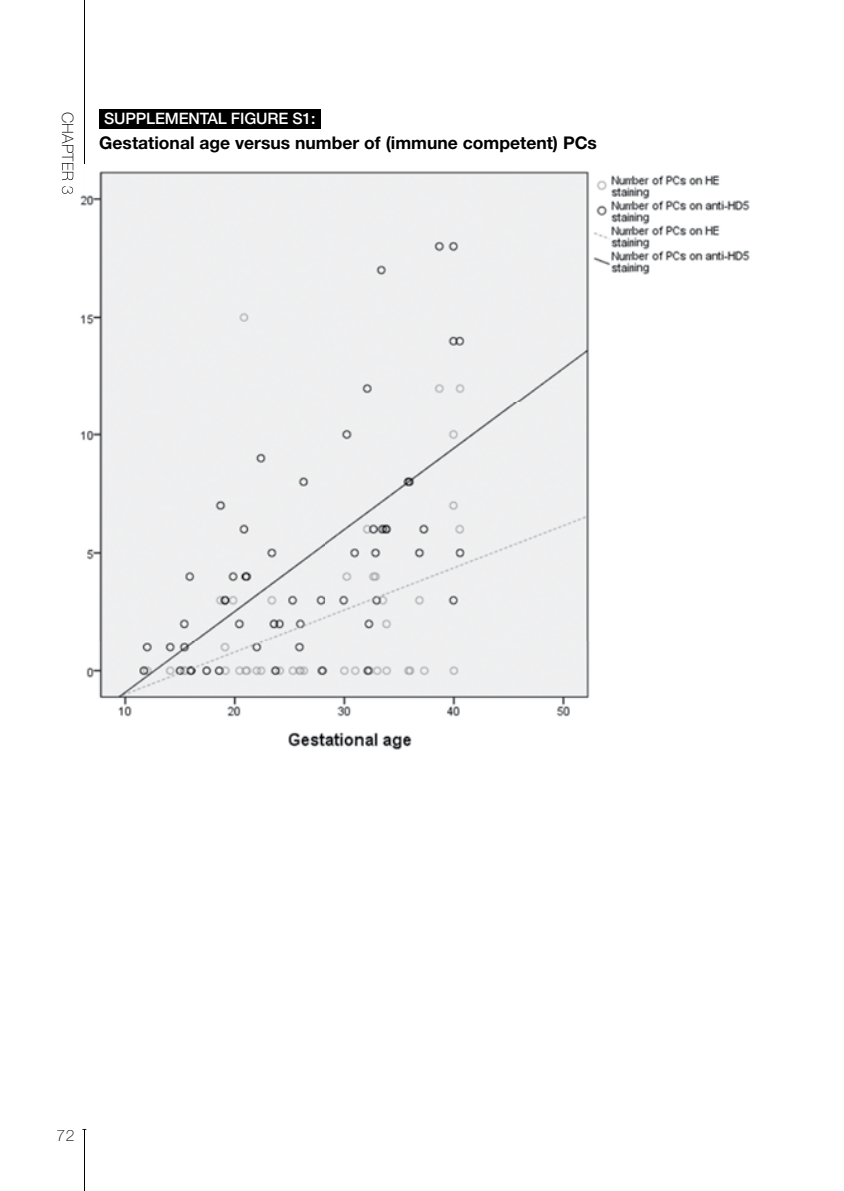
<style>
.page{position:relative;width:844px;height:1191px;background:#fff}
.page>*{position:absolute;margin:0;border:0;box-sizing:border-box;transform-origin:0 0}
.t1{font:700 17.5px "Helvetica Neue";color:#000}
.t2{font:500 15.75px "Helvetica Neue";letter-spacing:-.01em;color:#fff}
.t3{font:100 15.75px "Helvetica Neue";letter-spacing:.02em;color:#000}
</style>
<div class="page">
<hr style="left:84px;top:0;width:1px;height:165px;background:#000">
<hr style="left:84px;top:1129px;width:1px;height:62px;background:#000">
<div style="left:99px;top:109px;width:221px;height:19px;background:#000"></div>
<img style="left:61px;top:165px;width:689px;height:585px">
<svg style="left:82px;top:165px;width:4px;height:29px"></svg>
<img style="left:62px;top:165px;width:11px;height:29px">
<p class="t3" style="left:76px;top:112px;width:84px;rotate:90deg">CHAPTER 3</p>
<p class="t2" style="left:104px;top:109px;width:212px">SUPPLEMENTAL FIGURE S1:</p>
<p class="t1" style="left:99px;top:132px;width:499px">Gestational age versus number of (immune competent) PCs</p>
<p class="t3" style="left:57px;top:1127px;width:19px">72</p>
</div>
